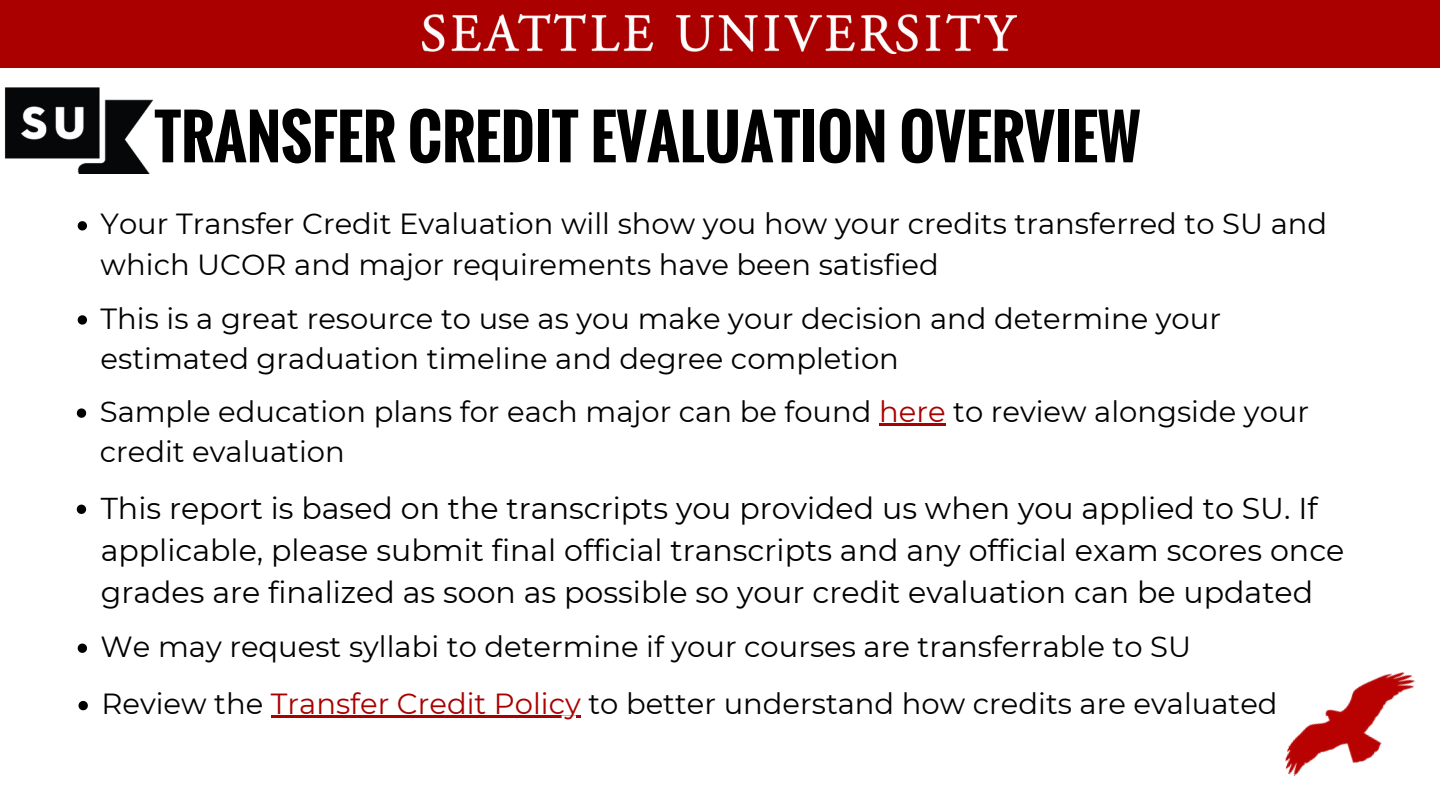
<style>
.page{position:relative;width:1440px;height:810px;background:#fff}
.page>*{position:absolute;margin:0;border:0;box-sizing:border-box;transform-origin:0 0}
.t1{font:700 60px "Oswald";color:#000}
.t2{font:30.1px/42px "Montserrat";color:#000}
.t3{font:29.1px/40.4px "Montserrat";color:#000}
.s1{color:#a00}
</style>
<div class="page">
<div style="left:0;top:0;width:1440px;height:68px;background:#a00"></div>
<img style="left:423px;top:14px;width:594px;height:40px">
<svg style="left:78px;top:221px;width:9px;height:9px"></svg>
<svg style="left:78px;top:315px;width:9px;height:10px"></svg>
<svg style="left:77px;top:408px;width:9px;height:10px"></svg>
<hr style="left:879px;top:423px;width:67px;height:3px;background:#a00">
<svg style="left:77px;top:505px;width:9px;height:9px"></svg>
<svg style="left:78px;top:644px;width:9px;height:9px"></svg>
<svg style="left:79px;top:701px;width:9px;height:9px"></svg>
<hr style="left:271px;top:716px;width:310px;height:2px;background:#a00">
<img style="left:4px;top:87px;width:148px;height:86px">
<img style="left:1284px;top:672px;width:132px;height:104px">
<p class="t1" style="left:154px;top:91px;width:988px">TRANSFER CREDIT EVALUATION OVERVIEW</p>
<h1 class="t3" style="left:101px;top:204px;width:1228px">Your Transfer Credit Evaluation will show you how your credits transferred to SU and which UCOR and major requirements have been satisfied</h1>
<p class="t3" style="left:101px;top:298px;width:1122px">This is a great resource to use as you make your decision and determine your estimated graduation timeline and degree completion</p>
<p class="t3" style="left:100px;top:391px;width:1211px">Sample education plans for each major can be found <span class="s1">here</span> to review alongside your credit evaluation</p>
<p class="t2" style="left:101px;top:487px;width:1245px">This report is based on the transcripts you provided us when you applied to SU. If applicable, please submit final official transcripts and any official exam scores once grades are finalized as soon as possible so your credit evaluation can be updated</p>
<p class="t3" style="left:101px;top:626px;width:1092px">We may request syllabi to determine if your courses are transferrable to SU</p>
<p class="t3" style="left:101px;top:684px;width:1178px">Review the <span class="s1">Transfer Credit Policy</span> to better understand how credits are evaluated</p>
</div>
